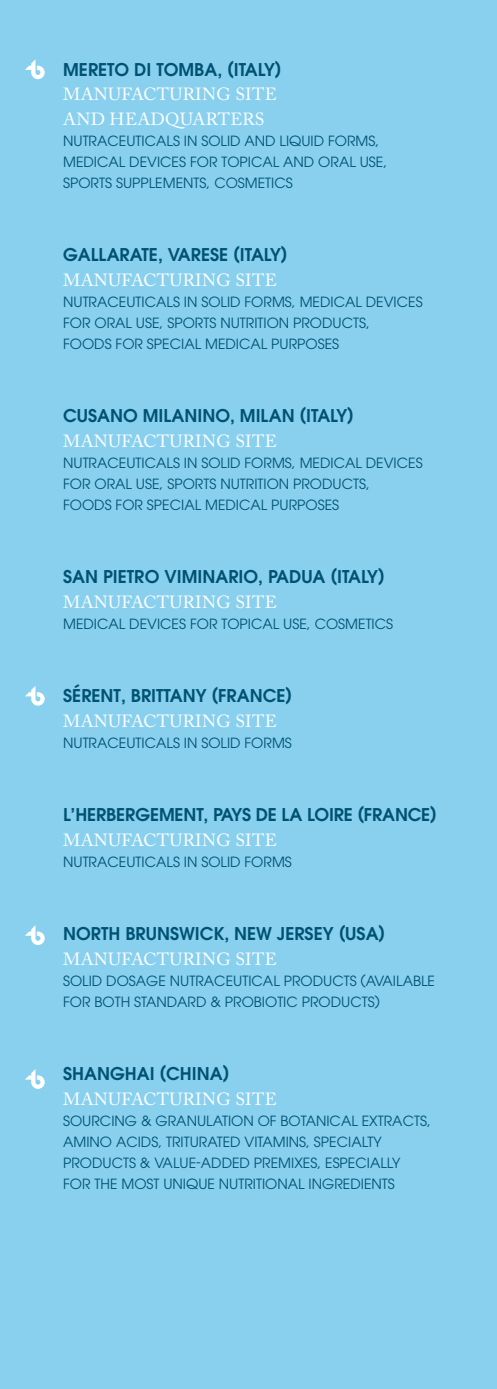
<style>
.page{position:relative;width:497px;height:1389px;background:#fff}
.page>*{position:absolute;margin:0;border:0;box-sizing:border-box;transform-origin:0 0}
.t1{font:600 17.5px "ITC Avant Garde Pro";color:#005273}
.t2{font:17.5px/24.5px "Adobe Caslon Pro";letter-spacing:.015em;color:#fff}
.t3{font:14px/21px "ITC Avant Garde Pro";color:#005273}
</style>
<div class="page">
<div style="left:0;top:0;width:496px;height:1389px;background:#89d0ef"></div>
<svg style="left:25px;top:59px;width:20px;height:20px"></svg>
<svg style="left:25px;top:686px;width:20px;height:20px"></svg>
<svg style="left:25px;top:925px;width:20px;height:20px"></svg>
<svg style="left:25px;top:1069px;width:20px;height:20px"></svg>
<p class="t1" style="left:63px;top:58px;width:220px">MERETO DI TOMBA, (ITALY)</p>
<p class="t2" style="left:63px;top:82px;width:215px">MANUFACTURING SITE<br>AND HEADQUARTERS</p>
<p class="t3" style="left:63px;top:130px;width:325px">NUTRACEUTICALS IN SOLID AND LIQUID FORMS,<br>MEDICAL DEVICES FOR TOPICAL AND ORAL USE,<br>SPORTS SUPPLEMENTS, COSMETICS</p>
<p class="t1" style="left:63px;top:244px;width:226px">GALLARATE, VARESE (ITALY)</p>
<p class="t2" style="left:63px;top:268px;width:215px">MANUFACTURING SITE</p>
<p class="t3" style="left:63px;top:291px;width:360px">NUTRACEUTICALS IN SOLID FORMS, MEDICAL DEVICES<br>FOR ORAL USE, SPORTS NUTRITION PRODUCTS,<br>FOODS FOR SPECIAL MEDICAL PURPOSES</p>
<p class="t1" style="left:63px;top:405px;width:292px">CUSANO MILANINO, MILAN (ITALY)</p>
<p class="t2" style="left:63px;top:429px;width:215px">MANUFACTURING SITE</p>
<p class="t3" style="left:63px;top:452px;width:360px">NUTRACEUTICALS IN SOLID FORMS, MEDICAL DEVICES<br>FOR ORAL USE, SPORTS NUTRITION PRODUCTS,<br>FOODS FOR SPECIAL MEDICAL PURPOSES</p>
<p class="t1" style="left:63px;top:566px;width:323px">SAN PIETRO VIMINARIO, PADUA (ITALY)</p>
<p class="t2" style="left:63px;top:590px;width:215px">MANUFACTURING SITE</p>
<p class="t3" style="left:63px;top:613px;width:331px">MEDICAL DEVICES FOR TOPICAL USE, COSMETICS</p>
<p class="t1" style="left:63px;top:685px;width:230px">SÉRENT, BRITTANY (FRANCE)</p>
<p class="t2" style="left:63px;top:709px;width:215px">MANUFACTURING SITE</p>
<p class="t3" style="left:63px;top:732px;width:230px">NUTRACEUTICALS IN SOLID FORMS</p>
<p class="t1" style="left:63px;top:804px;width:375px">L’HERBERGEMENT, PAYS DE LA LOIRE (FRANCE)</p>
<p class="t2" style="left:63px;top:828px;width:215px">MANUFACTURING SITE</p>
<p class="t3" style="left:63px;top:851px;width:230px">NUTRACEUTICALS IN SOLID FORMS</p>
<p class="t1" style="left:63px;top:923px;width:323px">NORTH BRUNSWICK, NEW JERSEY (USA)</p>
<p class="t2" style="left:63px;top:947px;width:215px">MANUFACTURING SITE</p>
<p class="t3" style="left:63px;top:970px;width:373px">SOLID DOSAGE NUTRACEUTICAL PRODUCTS (AVAILABLE<br>FOR BOTH STANDARD &amp; PROBIOTIC PRODUCTS)</p>
<p class="t1" style="left:63px;top:1063px;width:167px">SHANGHAI (CHINA)</p>
<p class="t2" style="left:63px;top:1087px;width:215px">MANUFACTURING SITE</p>
<p class="t3" style="left:63px;top:1110px;width:369px">SOURCING &amp; GRANULATION OF BOTANICAL EXTRACTS, AMINO ACIDS, TRITURATED VITAMINS, SPECIALTY PRODUCTS &amp; VALUE-ADDED PREMIXES, ESPECIALLY FOR THE MOST UNIQUE NUTRITIONAL INGREDIENTS</p>
</div>
